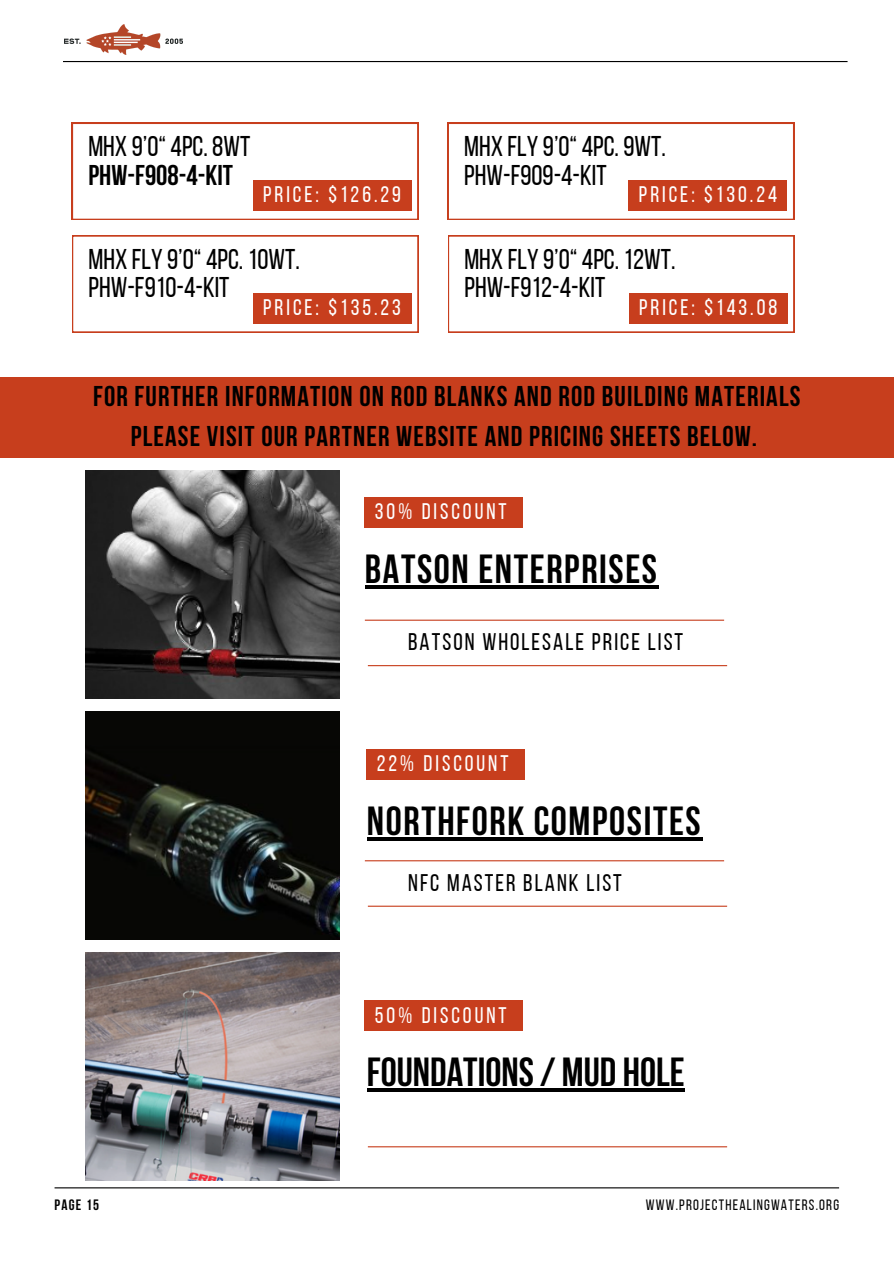
<style>
.page{position:relative;width:894px;height:1264px;background:#fff}
.page>*{position:absolute;margin:0;border:0;box-sizing:border-box;transform-origin:0 0}
.t1{font:700 40.5px "Bebas Neue";letter-spacing:.04em;color:#000}
.t2{font:700 40.5px "Bebas Neue";color:#000}
.t3{font:28.5px/28.2px "Bebas Neue";color:#000}
.t4{font:700 28.5px/39.3px "Bebas Neue";letter-spacing:.04em;color:#000;text-align:center}
.t5{font:24px "Bebas Neue";letter-spacing:.085em;color:#000}
.t6{font:22.5px "Bebas Neue";letter-spacing:.13em;color:#fff}
.t7{font:15px "Bebas Neue";letter-spacing:.08em;color:#000}
.t8{font:700 15px "Bebas Neue";letter-spacing:.08em;color:#000}
.s1{font-weight:700}
</style>
<div class="page">
<svg style="left:72px;top:123px;width:346px;height:97px"></svg>
<div style="left:253px;top:180px;width:158px;height:30px;background:#c73e1d"></div>
<svg style="left:447px;top:123px;width:346px;height:97px"></svg>
<div style="left:628px;top:180px;width:158px;height:30px;background:#c73e1d"></div>
<svg style="left:72px;top:235px;width:346px;height:97px"></svg>
<div style="left:253px;top:293px;width:158px;height:30px;background:#c73e1d"></div>
<svg style="left:448px;top:235px;width:346px;height:97px"></svg>
<div style="left:629px;top:293px;width:158px;height:30px;background:#c73e1d"></div>
<hr style="left:55px;top:1187px;width:783px;height:1px;background:#000">
<hr style="left:63px;top:61px;width:784px;height:1px;background:#000">
<img style="left:64px;top:24px;width:118px;height:31px">
<div style="left:0;top:377px;width:893px;height:80px;background:#c73e1d"></div>
<div style="left:365px;top:497px;width:158px;height:30px;background:#c73e1d"></div>
<hr style="left:365px;top:619px;width:359px;height:1px;background:#c73e1d">
<hr style="left:368px;top:665px;width:359px;height:1px;background:#c73e1d">
<div style="left:365px;top:1000px;width:158px;height:30px;background:#c73e1d"></div>
<hr style="left:368px;top:1146px;width:359px;height:1px;background:#c73e1d">
<div style="left:367px;top:749px;width:158px;height:30px;background:#c73e1d"></div>
<hr style="left:365px;top:860px;width:359px;height:1px;background:#c73e1d">
<hr style="left:368px;top:905px;width:359px;height:1px;background:#c73e1d">
<img style="left:86px;top:471px;width:253px;height:227px">
<img style="left:86px;top:711px;width:253px;height:228px">
<img style="left:86px;top:952px;width:253px;height:228px">
<hr style="left:365px;top:585px;width:293px;height:3px;background:#000">
<hr style="left:367px;top:837px;width:335px;height:3px;background:#000">
<hr style="left:367px;top:1088px;width:317px;height:3px;background:#000">
<p class="t3" style="left:88px;top:135px;width:163px">MHX 9’0“ 4PC. 8WT<br><span class="s1">PHW-F908-4-KIT</span></p>
<h4 class="t3" style="left:464px;top:135px;width:203px">MHX FLY 9’0“ 4PC. 9WT.<br>PHW-F909-4-KIT</h4>
<h5 class="t6" style="left:263px;top:185px;width:139px">PRICE: $126.29</h5>
<h3 class="t6" style="left:638px;top:185px;width:139px">PRICE: $130.24</h3>
<h5 class="t3" style="left:88px;top:248px;width:213px">MHX FLY 9’0“ 4PC. 10WT.<br>PHW-F910-4-KIT</h5>
<h4 class="t3" style="left:464px;top:248px;width:213px">MHX FLY 9’0“ 4PC. 12WT.<br>PHW-F912-4-KIT</h4>
<p class="t6" style="left:263px;top:298px;width:139px">PRICE: $135.23</p>
<h5 class="t6" style="left:639px;top:298px;width:140px">PRICE: $143.08</h5>
<p class="t4" style="left:93px;top:379px;width:708px">FOR FURTHER INFORMATION ON ROD BLANKS AND ROD BUILDING MATERIALS<br>PLEASE VISIT OUR PARTNER WEBSITE AND PRICING SHEETS BELOW.</p>
<h5 class="t6" style="left:375px;top:502px;width:133px">30% DISCOUNT</h5>
<h1 class="t1" style="left:365px;top:552px;width:293px">BATSON ENTERPRISES</h1>
<h5 class="t5" style="left:408px;top:632px;width:276px">BATSON WHOLESALE PRICE LIST</h5>
<h5 class="t6" style="left:377px;top:754px;width:133px">22% DISCOUNT</h5>
<h2 class="t1" style="left:367px;top:804px;width:335px">NORTHFORK COMPOSITES</h2>
<h6 class="t5" style="left:408px;top:873px;width:215px">NFC MASTER BLANK LIST</h6>
<p class="t6" style="left:375px;top:1005px;width:133px">50% DISCOUNT</p>
<p class="t2" style="left:367px;top:1055px;width:319px">FOUNDATIONS/ MUD HOLE</p>
<h1 class="t8" style="left:55px;top:1198px;width:46px">PAGE 15</h1>
<h5 class="t7" style="left:645px;top:1198px;width:195px">WWW.PROJECTHEALINGWATERS.ORG</h5>
</div>
